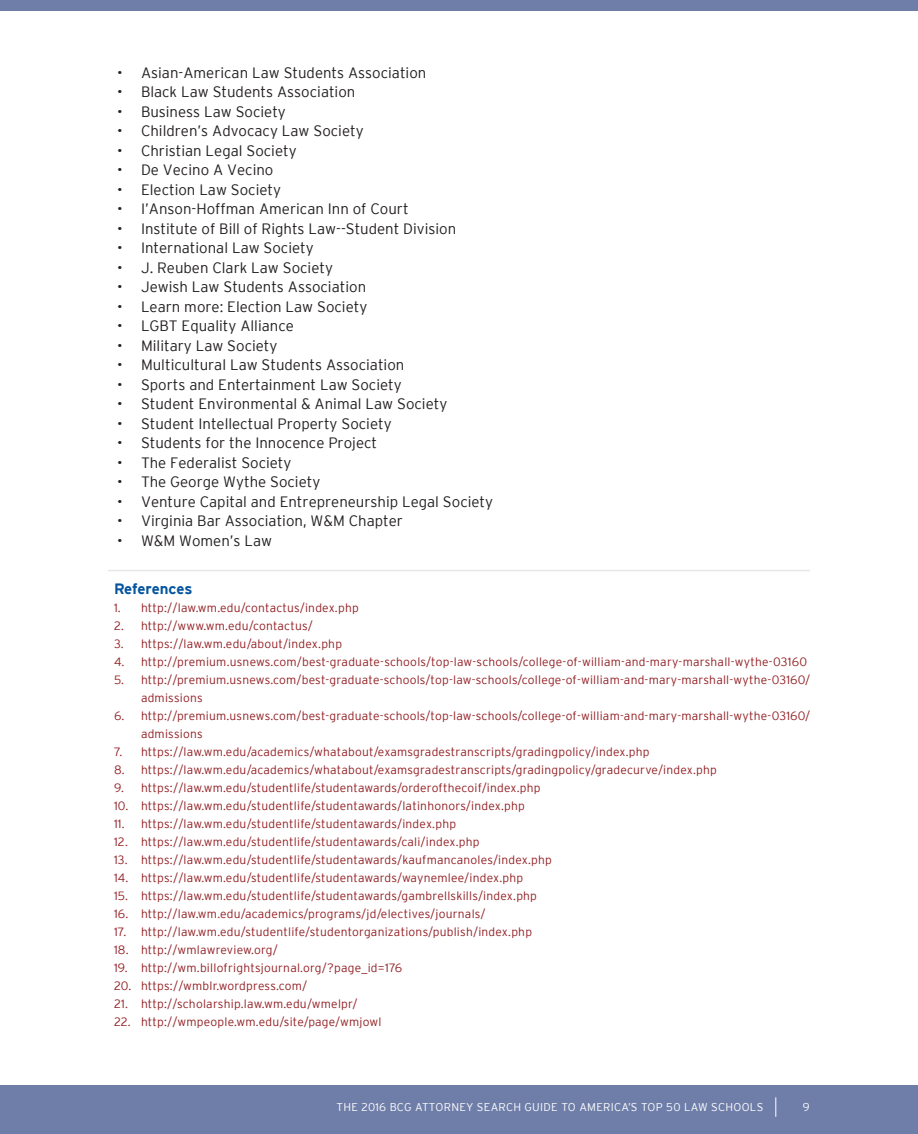
<style>
.page{position:relative;width:918px;height:1134px;background:#fff}
.page>*{position:absolute;margin:0;border:0;box-sizing:border-box;transform-origin:0 0}
.t1{font:300 15px "Interstate";color:#231f20}
.t2{font:700 15px "Interstate";letter-spacing:-.01em;color:#05559e}
.t3{font:300 12px/18px "Interstate";letter-spacing:.02em;color:#921f24}
.t4{font:300 11.25px "Interstate";letter-spacing:.025em;color:#fff}
</style>
<div class="page">
<div style="left:0;top:1085px;width:918px;height:49px;background:#6f7ea9"></div>
<div style="left:0;top:0;width:918px;height:11px;background:#6f7ea9"></div>
<svg style="left:775px;top:1097px;width:1px;height:20px"></svg>
<hr style="left:108px;top:570px;width:702px;height:1px;background:#e7e7e9">
<p class="t1" style="left:117px;top:64px;width:311px">• Asian-American Law Students Association</p>
<p class="t1" style="left:117px;top:84px;width:240px">• Black Law Students Association</p>
<p class="t1" style="left:117px;top:103px;width:170px">• Business Law Society</p>
<p class="t1" style="left:117px;top:123px;width:248px">• Children’s Advocacy Law Society</p>
<p class="t1" style="left:117px;top:142px;width:181px">• Christian Legal Society</p>
<p class="t1" style="left:117px;top:162px;width:158px">• De Vecino A Vecino</p>
<p class="t1" style="left:117px;top:181px;width:166px">• Election Law Society</p>
<p class="t1" style="left:117px;top:201px;width:293px">• I’Anson-Hoffman American Inn of Court</p>
<p class="t1" style="left:117px;top:220px;width:341px">• Institute of Bill of Rights Law--Student Division</p>
<p class="t1" style="left:117px;top:240px;width:198px">• International Law Society</p>
<p class="t1" style="left:117px;top:259px;width:218px">• J. Reuben Clark Law Society</p>
<p class="t1" style="left:117px;top:279px;width:251px">• Jewish Law Students Association</p>
<p class="t1" style="left:117px;top:298px;width:252px">• Learn more: Election Law Society</p>
<p class="t1" style="left:117px;top:318px;width:178px">• LGBT Equality Alliance</p>
<p class="t1" style="left:117px;top:337px;width:162px">• Military Law Society</p>
<p class="t1" style="left:117px;top:357px;width:289px">• Multicultural Law Students Association</p>
<p class="t1" style="left:117px;top:376px;width:286px">• Sports and Entertainment Law Society</p>
<p class="t1" style="left:117px;top:396px;width:332px">• Student Environmental &amp; Animal Law Society</p>
<p class="t1" style="left:117px;top:415px;width:276px">• Student Intellectual Property Society</p>
<p class="t1" style="left:117px;top:435px;width:262px">• Students for the Innocence Project</p>
<p class="t1" style="left:117px;top:454px;width:176px">• The Federalist Society</p>
<p class="t1" style="left:117px;top:474px;width:205px">• The George Wythe Society</p>
<p class="t1" style="left:117px;top:493px;width:378px">• Venture Capital and Entrepreneurship Legal Society</p>
<p class="t1" style="left:117px;top:513px;width:287px">• Virginia Bar Association, W&amp;M Chapter</p>
<p class="t1" style="left:117px;top:532px;width:157px">• W&amp;M Women’s Law</p>
<p class="t2" style="left:114px;top:580px;width:80px">References</p>
<p class="t3" style="left:114px;top:598px;width:246px">1. http://law.wm.edu/contactus/index.php</p>
<p class="t3" style="left:114px;top:616px;width:200px">2. http://www.wm.edu/contactus/</p>
<p class="t3" style="left:114px;top:634px;width:230px">3. https://law.wm.edu/about/index.php</p>
<p class="t3" style="left:114px;top:652px;width:695px">4. http://premium.usnews.com/best-graduate-schools/top-law-schools/college-of-william-and-mary-marshall-wythe-03160</p>
<p class="t3" style="left:141px;top:670px;width:671px;text-indent:-27px">5. http://premium.usnews.com/best-graduate-schools/top-law-schools/college-of-william-and-mary-marshall-wythe-03160/ admissions</p>
<p class="t3" style="left:141px;top:706px;width:671px;text-indent:-27px">6. http://premium.usnews.com/best-graduate-schools/top-law-schools/college-of-william-and-mary-marshall-wythe-03160/ admissions</p>
<p class="t3" style="left:114px;top:742px;width:537px">7. https://law.wm.edu/academics/whatabout/examsgradestranscripts/gradingpolicy/index.php</p>
<p class="t3" style="left:114px;top:760px;width:604px">8. https://law.wm.edu/academics/whatabout/examsgradestranscripts/gradingpolicy/gradecurve/index.php</p>
<p class="t3" style="left:114px;top:778px;width:428px">9. https://law.wm.edu/studentlife/studentawards/orderofthecoif/index.php</p>
<p class="t3" style="left:114px;top:796px;width:412px">10. https://law.wm.edu/studentlife/studentawards/latinhonors/index.php</p>
<p class="t3" style="left:114px;top:814px;width:344px">11. https://law.wm.edu/studentlife/studentawards/index.php</p>
<p class="t3" style="left:114px;top:832px;width:367px">12. https://law.wm.edu/studentlife/studentawards/cali/index.php</p>
<p class="t3" style="left:114px;top:850px;width:439px">13. https://law.wm.edu/studentlife/studentawards/kaufmancanoles/index.php</p>
<p class="t3" style="left:114px;top:868px;width:411px">14. https://law.wm.edu/studentlife/studentawards/waynemlee/index.php</p>
<p class="t3" style="left:114px;top:886px;width:425px">15. https://law.wm.edu/studentlife/studentawards/gambrellskills/index.php</p>
<p class="t3" style="left:114px;top:904px;width:373px">16. http://law.wm.edu/academics/programs/jd/electives/journals/</p>
<p class="t3" style="left:114px;top:922px;width:420px">17. http://law.wm.edu/studentlife/studentorganizations/publish/index.php</p>
<p class="t3" style="left:114px;top:940px;width:166px">18. http://wmlawreview.org/</p>
<p class="t3" style="left:114px;top:958px;width:290px">19. http://wm.billofrightsjournal.org/?page_id=176</p>
<p class="t3" style="left:114px;top:976px;width:195px">20. https://wmblr.wordpress.com/</p>
<p class="t3" style="left:114px;top:994px;width:245px">21. http://scholarship.law.wm.edu/wmelpr/</p>
<p class="t3" style="left:114px;top:1012px;width:269px">22. http://wmpeople.wm.edu/site/page/wmjowl</p>
<p class="t4" style="left:337px;top:1100px;width:428px">THE 2016 BCG ATTORNEY SEARCH GUIDE TO AMERICA’S TOP 50 LAW SCHOOLS</p>
<p class="t4" style="left:803px;top:1100px;width:8px">9</p>
</div>
